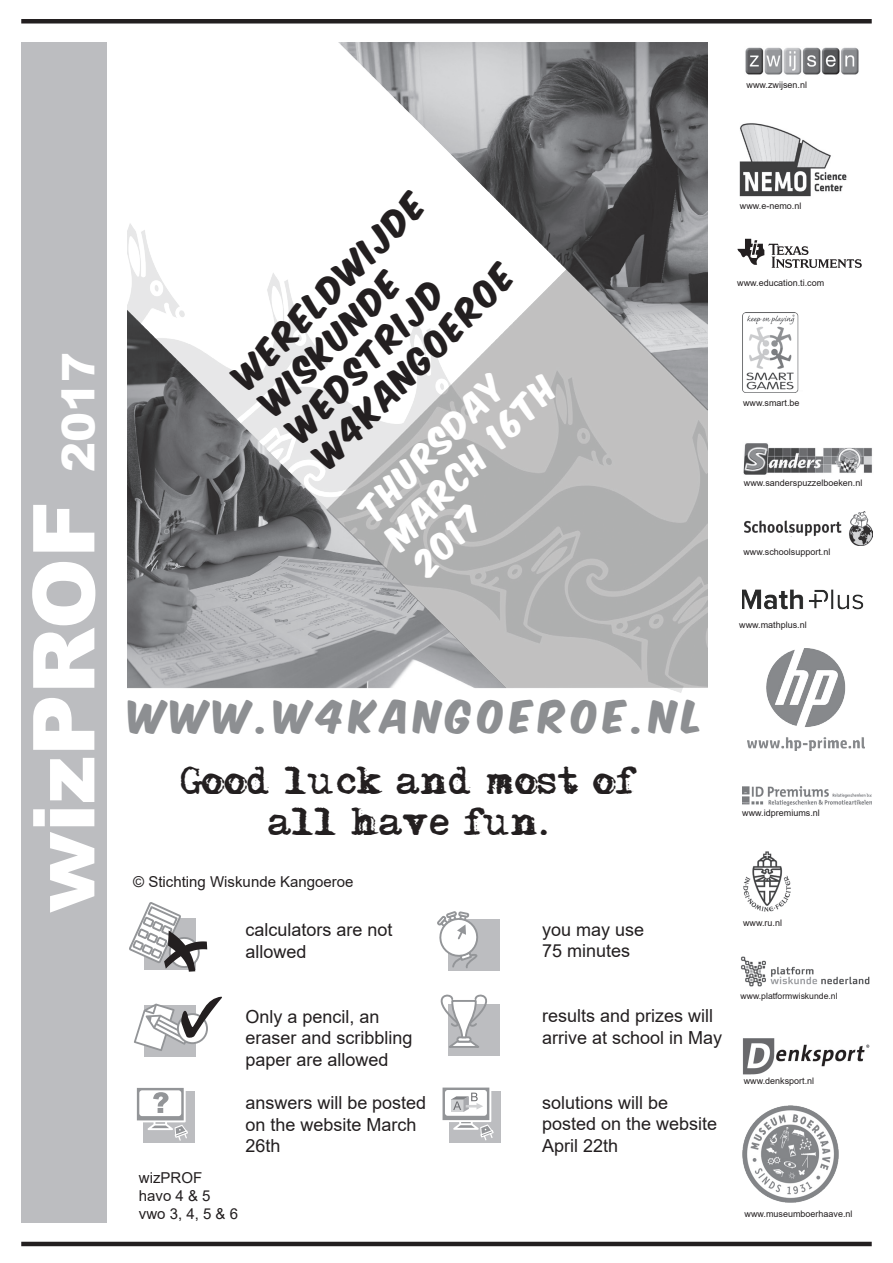
<style>
.page{position:relative;width:893px;height:1263px;background:#fff}
.page>*{position:absolute;margin:0;border:0;box-sizing:border-box;transform-origin:0 0}
.t1{font:900 85.5px "Arial";color:#fff}
.t2{font:38.25px "Komika Axis";letter-spacing:.15em;color:#8d8f92}
.t3{font:34.5px/41.4px "Adler";color:#231f20;text-align:center}
.t4{font:31.5px/37.8px "Komika Axis";color:#231f20}
.t5{font:31.5px/37.7px "Komika Axis";color:#fff}
.t6{font:18px/21.6px "Arial";color:#231f20}
.t7{font:15px/18px "Arial";color:#231f20}
.t8{font:9px "Arial";color:#231f20}
.t9{font:8.7px "Arial";color:#231f20}
.s1{font-size:45px}
</style>
<div class="page">
<div style="left:21px;top:43px;width:85px;height:1179px;background:#bcbdc0"></div>
<div style="left:21px;top:19px;width:851px;height:5px;background:#231f20"></div>
<hr style="left:21px;top:1242px;width:851px;height:4px;background:#231f20">
<div style="left:143px;top:1091px;width:52px;height:52px;background:#bcbdc0"></div>
<svg style="left:136px;top:1087px;width:52px;height:54px"></svg>
<div style="left:449px;top:1091px;width:51px;height:51px;background:#bcbdc0"></div>
<div style="left:449px;top:1004px;width:51px;height:52px;background:#bcbdc0"></div>
<svg style="left:440px;top:994px;width:47px;height:55px"></svg>
<svg style="left:129px;top:902px;width:78px;height:70px"></svg>
<div style="left:448px;top:919px;width:51px;height:51px;background:#bcbdc0"></div>
<svg style="left:437px;top:911px;width:41px;height:57px"></svg>
<div style="left:144px;top:1005px;width:52px;height:52px;background:#bcbdc0"></div>
<svg style="left:134px;top:997px;width:88px;height:54px"></svg>
<svg style="left:442px;top:1087px;width:52px;height:53px"></svg>
<img style="left:740px;top:123px;width:107px;height:74px">
<img style="left:743px;top:313px;width:56px;height:79px">
<img style="left:742px;top:787px;width:129px;height:18px">
<img style="left:745px;top:512px;width:127px;height:34px">
<img style="left:742px;top:1038px;width:128px;height:37px">
<img style="left:743px;top:443px;width:129px;height:32px">
<img style="left:743px;top:851px;width:48px;height:61px">
<img style="left:742px;top:1105px;width:97px;height:98px">
<img style="left:741px;top:956px;width:129px;height:31px">
<img style="left:745px;top:47px;width:114px;height:28px">
<svg style="left:737px;top:239px;width:125px;height:29px"></svg>
<img style="left:747px;top:648px;width:117px;height:102px">
<img style="left:742px;top:589px;width:122px;height:21px">
<img style="left:127px;top:43px;width:581px;height:650px">
<p class="t8" style="left:746px;top:78px;width:62px">www.zwijsen.nl</p>
<h1 class="t1" style="left:2px;top:913px;width:562px;rotate:-90deg">wizPROF <span class="s1">2017</span></h1>
<h3 class="t4" style="left:228px;top:371px;width:269px;rotate:-46deg">WERELDWIJDE<br>WISKUNDE<br>WEDSTRIJD<br>W4KANGOEROE</h3>
<h3 class="t5" style="left:354px;top:505px;width:226px;rotate:-46deg">THURSDAY<br>MARCH 16TH<br>2017</h3>
<p class="t8" style="left:740px;top:199px;width:63px">www.e-nemo.nl</p>
<p class="t8" style="left:737px;top:276px;width:89px">www.education.ti.com</p>
<p class="t8" style="left:743px;top:397px;width:58px">www.smart.be</p>
<p class="t8" style="left:744px;top:477px;width:120px">www.sanderspuzzelboeken.nl</p>
<p class="t8" style="left:743px;top:546px;width:89px">www.schoolsupport.nl</p>
<p class="t8" style="left:739px;top:618px;width:69px">www.mathplus.nl</p>
<h2 class="t2" style="left:129px;top:697px;width:576px">WWW.W4KANGOEROE.NL</h2>
<h3 class="t3" style="left:181px;top:766px;width:456px">Good luck and most of all have fun.!</h3>
<p class="t7" style="left:133px;top:872px;width:222px">© Stichting Wiskunde Kangoeroe</p>
<p class="t6" style="left:246px;top:919px;width:149px">calculators are not allowed</p>
<p class="t7" style="left:139px;top:1168px;width:101px">wizPROF havo 4 &amp; 5 vwo 3, 4, 5 &amp; 6</p>
<p class="t6" style="left:246px;top:1005px;width:169px">Only a pencil, an eraser and scribbling paper are allowed</p>
<p class="t6" style="left:246px;top:1092px;width:182px">answers will be posted on the website March<br>26th</p>
<p class="t6" style="left:542px;top:919px;width:104px">you may use<br>75 minutes</p>
<p class="t6" style="left:542px;top:1005px;width:182px">results and prizes will arrive at school in May</p>
<p class="t6" style="left:542px;top:1091px;width:177px">solutions will be posted on the website<br>April 22th</p>
<p class="t8" style="left:742px;top:807px;width:79px">www.idpremiums.nl</p>
<p class="t8" style="left:743px;top:917px;width:41px">www.ru.nl</p>
<p class="t9" style="left:741px;top:990px;width:99px">www.platformwiskunde.nl</p>
<p class="t8" style="left:744px;top:1074px;width:72px">www.denksport.nl</p>
<p class="t8" style="left:745px;top:1208px;width:110px">www.museumboerhaave.nl</p>
</div>
